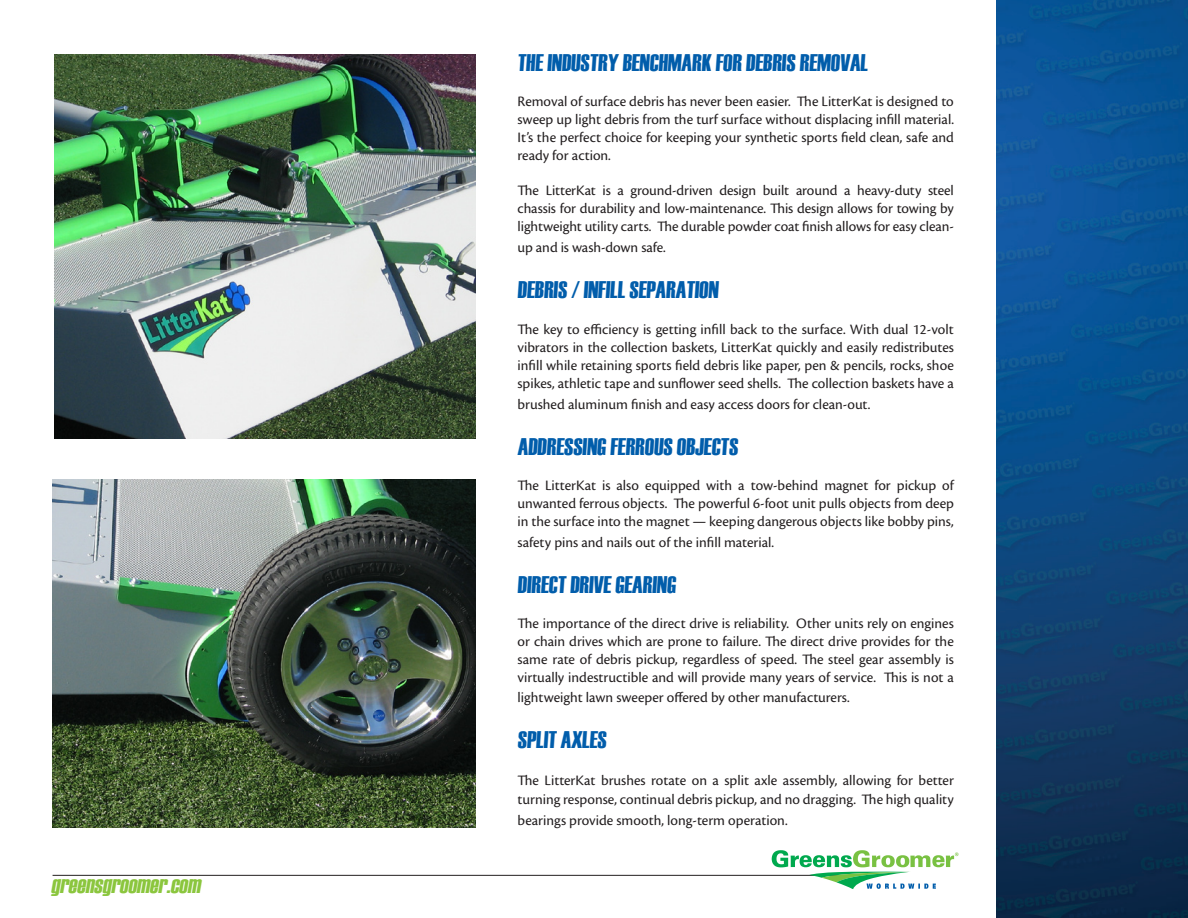
<style>
.page{position:relative;width:1188px;height:918px;background:#fff}
.page>*{position:absolute;margin:0;border:0;box-sizing:border-box;transform-origin:0 0}
.t1{font:24px "Haettenschweiler";color:#015dab}
.t2{font:italic 24px "Haettenschweiler";color:#8bc63e}
.t3{font:15px/18px "Cronos Pro";color:#231f20;text-align:justify}
</style>
<div class="page">
<img style="left:54px;top:54px;width:421px;height:384px">
<img style="left:53px;top:480px;width:422px;height:347px">
<hr style="left:53px;top:875px;width:796px;height:1px;background:#231f20">
<svg style="left:772px;top:850px;width:186px;height:39px"></svg>
<img style="left:996px;top:0;width:192px;height:918px">
<p class="t2" style="left:51px;top:868px;width:157px">greensgroomer.com</p>
<p class="t1" style="left:518px;top:46px;width:354px">THE INDUSTRY BENCHMARK FOR DEBRIS REMOVAL</p>
<p class="t3" style="left:518px;top:92px;width:438px">Removal of surface debris has never been easier. The LitterKat is designed to sweep up light debris from the turf surface without displacing infill material.<br>It’s the perfect choice for keeping your synthetic sports field clean, safe and ready for action.</p>
<p class="t3" style="left:518px;top:182px;width:438px">The LitterKat is a ground-driven design built around a heavy-duty steel chassis for durability and low-maintenance. This design allows for towing by lightweight utility carts. The durable powder coat finish allows for easy clean-</p>
<p class="t3" style="left:518px;top:239px;width:150px">up and is wash-down safe.</p>
<p class="t1" style="left:518px;top:274px;width:204px">DEBRIS / INFILL SEPARATION</p>
<p class="t3" style="left:518px;top:320px;width:438px">The key to efficiency is getting infill back to the surface. With dual 12-volt vibrators in the collection baskets, LitterKat quickly and easily redistributes infill while retaining sports field debris like paper, pen &amp; pencils, rocks, shoe spikes, athletic tape and sunflower seed shells. The collection baskets have a</p>
<p class="t3" style="left:518px;top:395px;width:354px">brushed aluminum finish and easy access doors for clean-out.</p>
<p class="t1" style="left:518px;top:430px;width:224px">ADDRESSING FERROUS OBJECTS</p>
<p class="t3" style="left:518px;top:476px;width:438px">The LitterKat is also equipped with a tow-behind magnet for pickup of unwanted ferrous objects. The powerful 6-foot unit pulls objects from deep in the surface into the magnet — keeping dangerous objects like bobby pins,</p>
<p class="t3" style="left:518px;top:533px;width:258px">safety pins and nails out of the infill material.</p>
<p class="t1" style="left:518px;top:568px;width:162px">DIRECT DRIVE GEARING</p>
<p class="t3" style="left:518px;top:615px;width:438px">The importance of the direct drive is reliability. Other units rely on engines or chain drives which are prone to failure. The direct drive provides for the same rate of debris pickup, regardless of speed. The steel gear assembly is virtually indestructible and will provide many years of service. This is not a</p>
<p class="t3" style="left:518px;top:688px;width:334px">lightweight lawn sweeper offered by other manufacturers.</p>
<p class="t1" style="left:518px;top:723px;width:93px">SPLIT AXLES</p>
<p class="t3" style="left:518px;top:770px;width:438px;line-height:19.5px">The LitterKat brushes rotate on a split axle assembly, allowing for better turning response, continual debris pickup, and no dragging. The high quality</p>
<p class="t3" style="left:518px;top:812px;width:272px">bearings provide smooth, long-term operation.</p>
</div>
